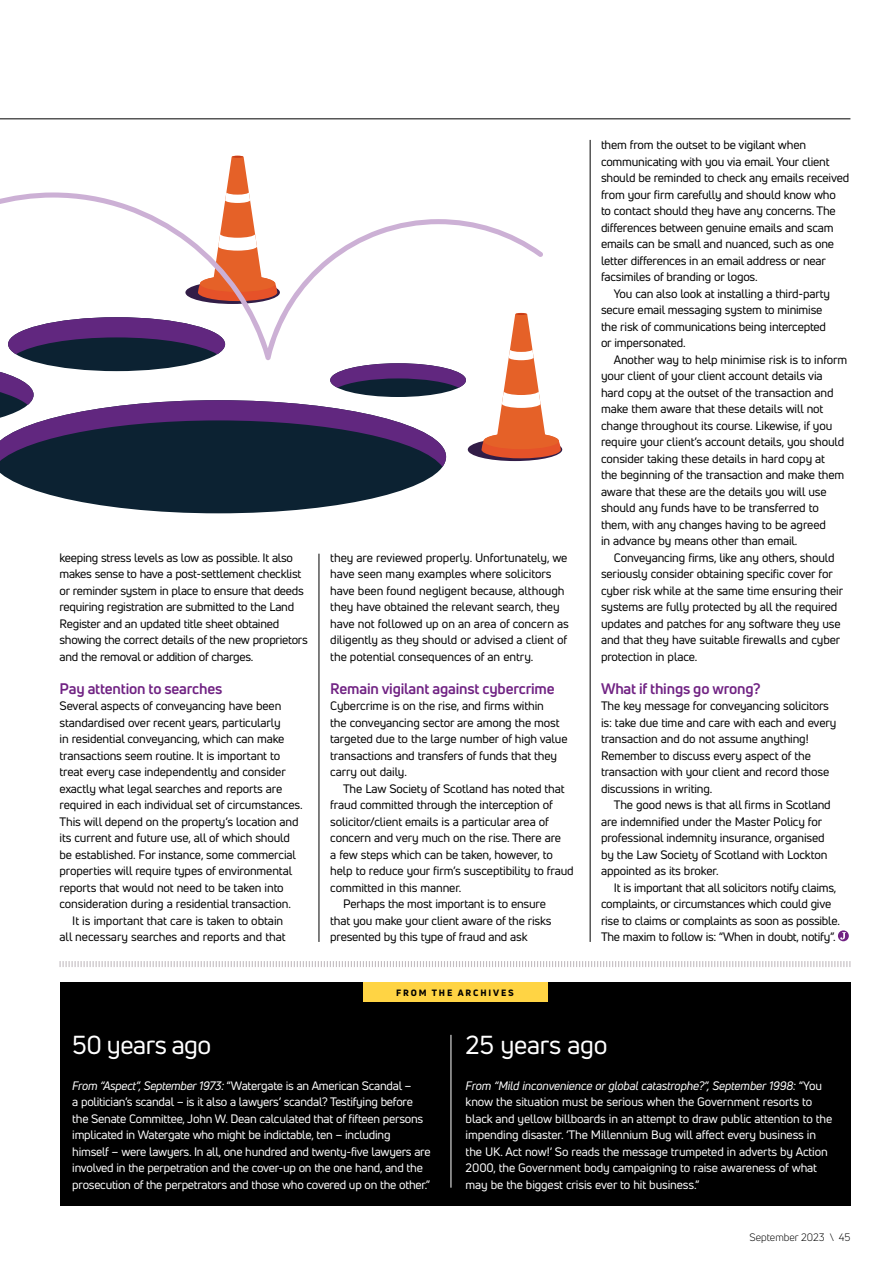
<style>
.page{position:relative;width:893px;height:1263px;background:#fff}
.page>*{position:absolute;margin:0;border:0;box-sizing:border-box;transform-origin:0 0}
.News_Head_Span{font:25.5px "Uni Neue";letter-spacing:-.02em;color:#fff}
.Body_Text_No_Indent{font:25.5px "Uni Neue";letter-spacing:-.01em;color:#fff}
.Subhead_Feature{font:700 15px "Uni Neue";letter-spacing:-.01em;color:#702283}
.Body_Text{font:12px/16.5px "Uni Neue";letter-spacing:-.01em;color:#000}
.Body_Text_No_Indent-2{font:12px/16.5px "Uni Neue";letter-spacing:-.01em;color:#000}
.Body_Text_No_Indent-3{font:12px/16.5px "Uni Neue";letter-spacing:-.02em;color:#fff}
.t1{font:10.5px "Uni Neue";color:#000}
.Columnist_ID{font:800 9px "Uni Neue";letter-spacing:.205em;color:#000}
.s1{font-style:italic}
</style>
<div class="page">
<hr style="left:0;top:119px;width:850px;height:1px;background:#000">
<svg style="left:59px;top:961px;width:792px;height:6px"></svg>
<svg style="left:838px;top:930px;width:11px;height:11px"></svg>
<div style="left:60px;top:982px;width:790px;height:223px;background:#000"></div>
<div style="left:363px;top:982px;width:184px;height:20px;background:#ffd444"></div>
<hr style="left:451px;top:1035px;width:1px;height:153px;background:#fff">
<hr style="left:319px;top:554px;width:1px;height:388px;background:#000">
<hr style="left:590px;top:140px;width:1px;height:802px;background:#000">
<svg style="left:468px;top:438px;width:94px;height:23px"></svg>
<svg style="left:226px;top:156px;width:23px;height:36px"></svg>
<svg style="left:0;top:467px;width:443px;height:46px;fill:#0c2232"></svg>
<svg style="left:0;top:192px;width:543px;height:125px"></svg>
<svg style="left:481px;top:313px;width:80px;height:145px"></svg>
<svg style="left:0;top:317px;width:466px;height:150px"></svg>
<p class="Body_Text" style="left:60px;top:549px;width:250px">keeping stress levels as low as possible. It also makes sense to have a post-settlement checklist or reminder system in place to ensure that deeds requiring registration are submitted to the Land Register and an updated title sheet obtained showing the correct details of the new proprietors and the removal or addition of charges.</p>
<p class="Subhead_Feature" style="left:60px;top:679px;width:164px">Pay attention to searches</p>
<p class="Body_Text_No_Indent-2" style="left:60px;top:698px;width:245px">Several aspects of conveyancing have been standardised over recent years, particularly<br>in residential conveyancing, which can make transactions seem routine. It is important to treat every case independently and consider exactly what legal searches and reports are required in each individual set of circumstances.<br>This will depend on the property’s location and its current and future use, all of which should be established. For instance, some commercial properties will require types of environmental reports that would not need to be taken into consideration during a residential transaction.</p>
<p class="Body_Text" style="left:60px;top:912px;width:228px;text-align:right">It is important that care is taken to obtain all necessary searches and reports and that</p>
<p class="Body_Text" style="left:330px;top:549px;width:240px">they are reviewed properly. Unfortunately, we have seen many examples where solicitors have been found negligent because, although they have obtained the relevant search, they have not followed up on an area of concern as diligently as they should or advised a client of the potential consequences of an entry.</p>
<p class="Subhead_Feature" style="left:330px;top:679px;width:226px">Remain vigilant against cybercrime</p>
<p class="Body_Text_No_Indent-2" style="left:330px;top:698px;width:239px">Cybercrime is on the rise, and firms within<br>the conveyancing sector are among the most targeted due to the large number of high value transactions and transfers of funds that they carry out daily.</p>
<p class="Body_Text" style="left:330px;top:780px;width:245px;text-indent:13px">The Law Society of Scotland has noted that fraud committed through the interception of solicitor/client emails is a particular area of concern and very much on the rise. There are<br>a few steps which can be taken, however, to help to reduce your firm’s susceptibility to fraud committed in this manner.</p>
<p class="Body_Text" style="left:330px;top:896px;width:223px;text-indent:13px">Perhaps the most important is to ensure that you make your client aware of the risks presented by this type of fraud and ask</p>
<p class="Columnist_ID" style="left:396px;top:986px;width:119px">FROM THE ARCHIVES</p>
<p class="Body_Text" style="left:601px;top:137px;width:250px">them from the outset to be vigilant when communicating with you via email. Your client should be reminded to check any emails received from your firm carefully and should know who<br>to contact should they have any concerns. The differences between genuine emails and scam emails can be small and nuanced, such as one letter differences in an email address or near facsimiles of branding or logos.</p>
<p class="Body_Text" style="left:601px;top:285px;width:231px;text-indent:13px">You can also look at installing a third-party secure email messaging system to minimise the risk of communications being intercepted or impersonated.</p>
<p class="Body_Text" style="left:601px;top:351px;width:248px;text-indent:13px">Another way to help minimise risk is to inform your client of your client account details via hard copy at the outset of the transaction and make them aware that these details will not change throughout its course. Likewise, if you require your client’s account details, you should consider taking these details in hard copy at<br>the beginning of the transaction and make them aware that these are the details you will use should any funds have to be transferred to them, with any changes having to be agreed<br>in advance by means other than email.</p>
<p class="Body_Text" style="left:601px;top:549px;width:244px;text-indent:13px">Conveyancing firms, like any others, should seriously consider obtaining specific cover for cyber risk while at the same time ensuring their systems are fully protected by all the required updates and patches for any software they use and that they have suitable firewalls and cyber protection in place.</p>
<p class="Subhead_Feature" style="left:601px;top:679px;width:161px">What if things go wrong?</p>
<p class="Body_Text_No_Indent-2" style="left:601px;top:698px;width:237px">The key message for conveyancing solicitors is: take due time and care with each and every transaction and do not assume anything!<br>Remember to discuss every aspect of the transaction with your client and record those discussions in writing.</p>
<p class="Body_Text" style="left:601px;top:797px;width:231px;text-indent:13px">The good news is that all firms in Scotland are indemnified under the Master Policy for professional indemnity insurance, organised by the Law Society of Scotland with Lockton appointed as its broker.</p>
<p class="Body_Text" style="left:601px;top:879px;width:240px;text-indent:13px">It is important that all solicitors notify claims, complaints, or circumstances which could give rise to claims or complaints as soon as possible.<br>The maxim to follow is: “When in doubt, notify”.</p>
<p class="News_Head_Span" style="left:72px;top:1029px;width:141px">50 years ago</p>
<p class="Body_Text_No_Indent-3" style="left:72px;top:1077px;width:360px"><span class="s1">From “Aspect”, September 1973:</span> “Watergate is an American Scandal –<br>a politician’s scandal – is it also a lawyers’ scandal? Testifying before the Senate Committee, John W. Dean calculated that of fifteen persons implicated in Watergate who might be indictable, ten – including<br>himself – were lawyers. In all, one hundred and twenty-five lawyers are involved in the perpetration and the cover-up on the one hand, and the prosecution of the perpetrators and those who covered up on the other.”</p>
<p class="Body_Text_No_Indent" style="left:466px;top:1029px;width:143px">25 years ago</p>
<p class="Body_Text_No_Indent-3" style="left:466px;top:1077px;width:368px"><span class="s1">From “Mild inconvenience or global catastrophe?”, September 1998:</span> “You know the situation must be serious when the Government resorts to black and yellow billboards in an attempt to draw public attention to the impending disaster. ‘The Millennium Bug will affect every business in the UK. Act now!’ So reads the message trumpeted in adverts by Action 2000, the Government body campaigning to raise awareness of what may be the biggest crisis ever to hit business.”</p>
<p class="t1" style="left:749px;top:1231px;width:102px">September 2023 \ 45</p>
</div>
